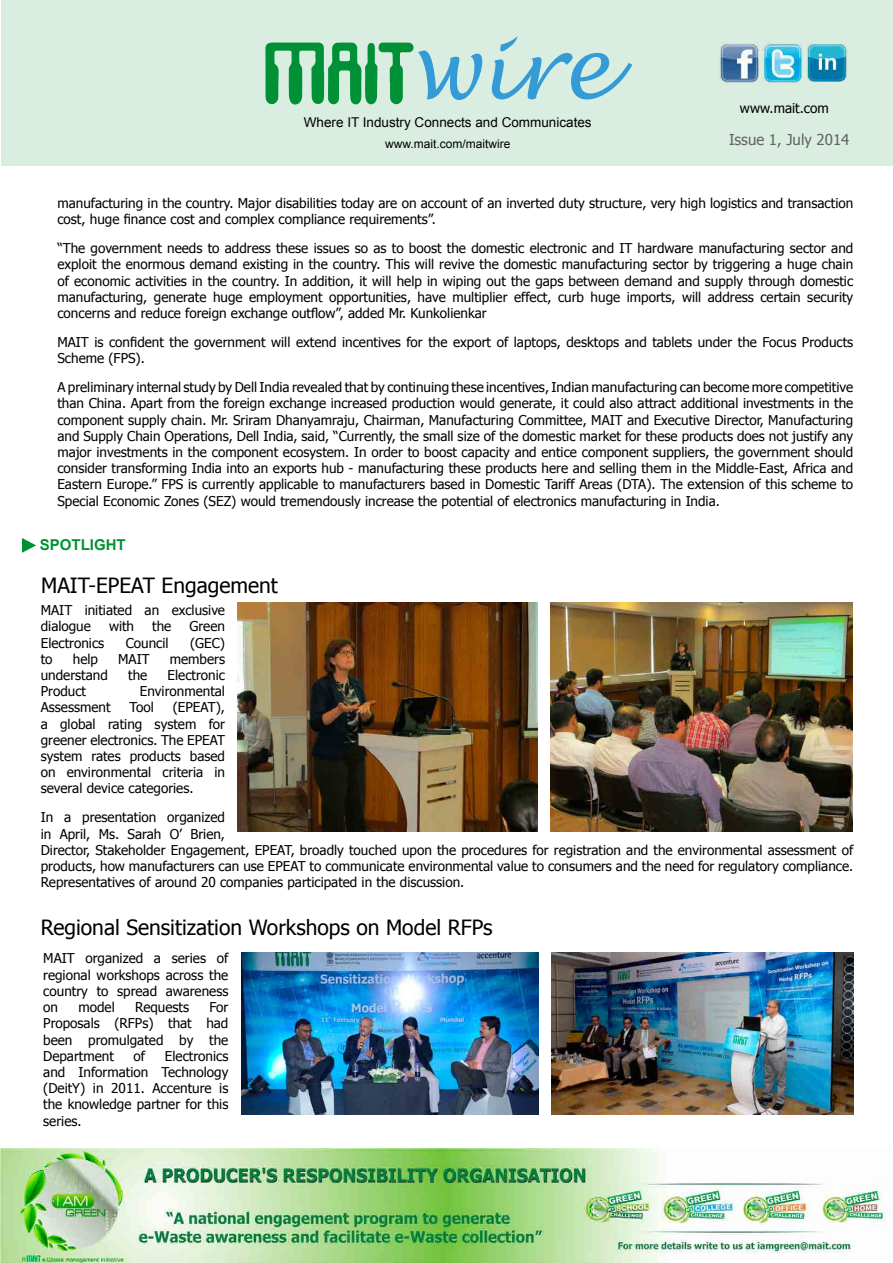
<style>
.page{position:relative;width:893px;height:1263px;background:#fff}
.page>*{position:absolute;margin:0;border:0;box-sizing:border-box;transform-origin:0 0}
.t1{font:italic 84px "Lucida Handwriting";color:#349bd7}
.t2{font:21px "Tahoma";color:#000}
.t3{font:15px "Tahoma";color:#636363}
.t4{font:700 15px "Arial";color:#009136}
.t5{font:13.5px/16.2px "Tahoma";color:#000;text-align:justify}
.t6{font:13.5px "Arial";color:#000}
.t7{font:12px "Arial";color:#000}
</style>
<div class="page">
<div style="left:1px;top:0;width:892px;height:166px;background:#d9eee1"></div>
<svg style="left:265px;top:42px;width:149px;height:63px"></svg>
<img style="left:719px;top:43px;width:40px;height:40px">
<img style="left:762px;top:44px;width:40px;height:39px">
<img style="left:807px;top:43px;width:40px;height:39px">
<img style="left:0;top:1149px;width:889px;height:114px">
<svg style="left:22px;top:538px;width:14px;height:15px"></svg>
<img style="left:238px;top:603px;width:300px;height:229px">
<img style="left:550px;top:603px;width:302px;height:228px">
<img style="left:552px;top:952px;width:301px;height:162px">
<img style="left:241px;top:952px;width:298px;height:163px">
<h1 class="t1" style="left:408px;top:18px;width:204px">wire</h1>
<p class="t6" style="left:304px;top:113px;width:289px">Where IT Industry Connects and Communicates</p>
<p class="t7" style="left:385px;top:136px;width:127px">www.mait.com/maitwire</p>
<p class="t5" style="left:740px;top:99px;width:90px">www.mait.com</p>
<p class="t3" style="left:729px;top:130px;width:122px">Issue 1, July 2014</p>
<p class="t5" style="left:57px;top:194px;width:797px">manufacturing in the country. Major disabilities today are on account of an inverted duty structure, very high logistics and transaction cost, huge finance cost and complex compliance requirements”.</p>
<p class="t5" style="left:57px;top:240px;width:797px">“The government needs to address these issues so as to boost the domestic electronic and IT hardware manufacturing sector and exploit the enormous demand existing in the country. This will revive the domestic manufacturing sector by triggering a huge chain of economic activities in the country. In addition, it will help in wiping out the gaps between demand and supply through domestic manufacturing, generate huge employment opportunities, have multiplier effect, curb huge imports, will address certain security concerns and reduce foreign exchange outflow”, added Mr. Kunkolienkar</p>
<p class="t5" style="left:57px;top:333px;width:797px">MAIT is confident the government will extend incentives for the export of laptops, desktops and tablets under the Focus Products<br>Scheme (FPS).</p>
<p class="t5" style="left:57px;top:378px;width:797px">A preliminary internal study by Dell India revealed that by continuing these incentives, Indian manufacturing can become more competitive than China. Apart from the foreign exchange increased production would generate, it could also attract additional investments in the component supply chain. Mr. Sriram Dhanyamraju, Chairman, Manufacturing Committee, MAIT and Executive Director, Manufacturing and Supply Chain Operations, Dell India, said, “Currently, the small size of the domestic market for these products does not justify any major investments in the component ecosystem. In order to boost capacity and entice component suppliers, the government should consider transforming India into an exports hub - manufacturing these products here and selling them in the Middle-East, Africa and Eastern Europe.” FPS is currently applicable to manufacturers based in Domestic Tariff Areas (DTA). The extension of this scheme to Special Economic Zones (SEZ) would tremendously increase the potential of electronics manufacturing in India.</p>
<p class="t4" style="left:40px;top:534px;width:87px">SPOTLIGHT</p>
<p class="t2" style="left:41px;top:572px;width:238px">MAIT-EPEAT Engagement</p>
<p class="t5" style="left:41px;top:602px;width:186px">MAIT initiated an exclusive dialogue</p>
<p class="t5" style="left:109px;top:618px;width:27px">with</p>
<p class="t5" style="left:152px;top:618px;width:21px">the</p>
<p class="t5" style="left:189px;top:618px;width:37px">Green</p>
<p class="t5" style="left:41px;top:634px;width:65px">Electronics</p>
<p class="t5" style="left:126px;top:634px;width:44px">Council</p>
<p class="t5" style="left:190px;top:634px;width:37px">(GEC)</p>
<p class="t5" style="left:41px;top:650px;width:13px">to</p>
<p class="t5" style="left:73px;top:650px;width:27px">help</p>
<p class="t5" style="left:118px;top:650px;width:33px">MAIT</p>
<p class="t5" style="left:170px;top:650px;width:57px">members</p>
<p class="t5" style="left:41px;top:666px;width:69px">understand</p>
<p class="t5" style="left:128px;top:666px;width:21px">the</p>
<p class="t5" style="left:168px;top:666px;width:59px">Electronic</p>
<p class="t5" style="left:41px;top:683px;width:47px">Product</p>
<p class="t5" style="left:140px;top:683px;width:87px">Environmental</p>
<p class="t5" style="left:41px;top:699px;width:71px">Assessment</p>
<p class="t5" style="left:130px;top:699px;width:26px">Tool</p>
<p class="t5" style="left:41px;top:699px;width:186px;text-indent:132px">(EPEAT), a global rating system for greener electronics. The EPEAT system rates products based on environmental criteria in several device categories.</p>
<p class="t5" style="left:41px;top:809px;width:814px;text-align:left">In a presentation organized<br>in April, Ms. Sarah O’ Brien,<br>Director, Stakeholder Engagement, EPEAT, broadly touched upon the procedures for registration and the environmental assessment of products, how manufacturers can use EPEAT to communicate environmental value to consumers and the need for regulatory compliance.<br>Representatives of around 20 companies participated in the discussion.</p>
<p class="t2" style="left:41px;top:913px;width:453px">Regional Sensitization Workshops on Model RFPs</p>
<p class="t5" style="left:43px;top:950px;width:187px">MAIT organized a series of regional workshops across the country to spread awareness on</p>
<p class="t5" style="left:79px;top:998px;width:38px">model</p>
<p class="t5" style="left:135px;top:998px;width:55px">Requests</p>
<p class="t5" style="left:43px;top:998px;width:187px;text-indent:166px">For Proposals (RFPs) that had been promulgated by the Department</p>
<p class="t5" style="left:134px;top:1047px;width:13px">of</p>
<p class="t5" style="left:43px;top:1047px;width:187px;text-indent:122px">Electronics and Information Technology (DeitY) in 2011. Accenture is the knowledge partner for this series.</p>
</div>
